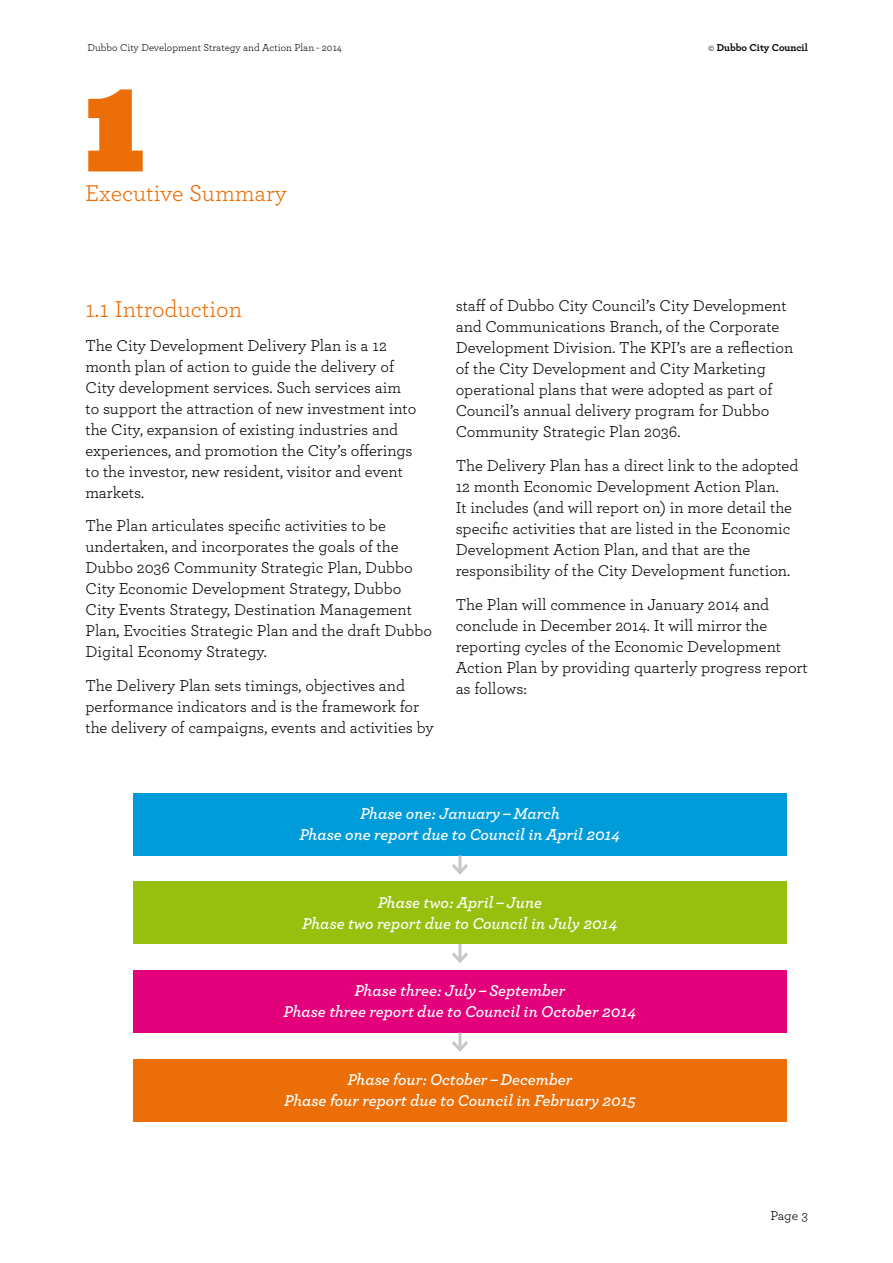
<style>
.page{position:relative;width:893px;height:1263px;background:#fff}
.page>*{position:absolute;margin:0;border:0;box-sizing:border-box;transform-origin:0 0}
.t1{font:900 108px "Ziggurat";color:#eb6e08}
.t2{font:24px "Archer";color:#eb6e08}
.t3{font:16.5px/21px "Archer";color:#000}
.t4{font:italic 600 16.5px/21px "Archer";color:#fff;text-align:center}
.t5{font:13.5px "Archer";color:#000}
.t6{font:10.5px "Archer";color:#000}
.t7{font:700 10.5px "Archer";color:#000}
.s1{font-weight:400}
</style>
<div class="page">
<div style="left:133px;top:793px;width:654px;height:62px;background:#009cda"></div>
<div style="left:133px;top:882px;width:654px;height:62px;background:#97bf0d"></div>
<div style="left:133px;top:970px;width:654px;height:63px;background:#e3007b"></div>
<div style="left:133px;top:1059px;width:654px;height:62px;background:#eb6e08"></div>
<hr style="left:458px;top:855px;width:3px;height:17px;background:#c6c7c8">
<svg style="left:452px;top:861px;width:16px;height:14px"></svg>
<hr style="left:458px;top:944px;width:3px;height:17px;background:#c6c7c8">
<svg style="left:452px;top:949px;width:16px;height:14px"></svg>
<hr style="left:458px;top:1033px;width:3px;height:17px;background:#c6c7c8">
<svg style="left:452px;top:1038px;width:16px;height:14px"></svg>
<p class="t6" style="left:87px;top:40px;width:256px">Dubbo City Development Strategy and Action Plan - 2014</p>
<p class="t7" style="left:708px;top:39px;width:101px"><span class="s1">©</span> Dubbo City Council</p>
<h1 class="t1" style="left:85px;top:68px;width:60px">1</h1>
<h2 class="t2" style="left:85px;top:177px;width:203px">Executive Summary</h2>
<h2 class="t2" style="left:85px;top:292px;width:158px">1.1 Introduction</h2>
<p class="t3" style="left:85px;top:334px;width:332px">The City Development Delivery Plan is a 12 month plan of action to guide the delivery of City development services. Such services aim to support the attraction of new investment into the City, expansion of existing industries and experiences, and promotion the City’s offerings to the investor, new resident, visitor and event markets.</p>
<p class="t3" style="left:85px;top:515px;width:348px">The Plan articulates specific activities to be undertaken, and incorporates the goals of the Dubbo 2036 Community Strategic Plan, Dubbo City Economic Development Strategy, Dubbo City Events Strategy, Destination Management Plan, Evocities Strategic Plan and the draft Dubbo Digital Economy Strategy.</p>
<p class="t3" style="left:85px;top:674px;width:350px">The Delivery Plan sets timings, objectives and performance indicators and is the framework for the delivery of campaigns, events and activities by</p>
<p class="t3" style="left:456px;top:294px;width:339px">staff of Dubbo City Council’s City Development and Communications Branch, of the Corporate Development Division. The KPI’s are a reflection of the City Development and City Marketing operational plans that were adopted as part of Council’s annual delivery program for Dubbo Community Strategic Plan 2036.</p>
<p class="t3" style="left:456px;top:454px;width:344px">The Delivery Plan has a direct link to the adopted 12 month Economic Development Action Plan.<br>It includes (and will report on) in more detail the specific activities that are listed in the Economic Development Action Plan, and that are the responsibility of the City Development function.</p>
<p class="t3" style="left:456px;top:593px;width:353px">The Plan will commence in January 2014 and conclude in December 2014. It will mirror the reporting cycles of the Economic Development Action Plan by providing quarterly progress report as follows:</p>
<p class="t4" style="left:299px;top:802px;width:323px">Phase one: January – March<br>Phase one report due to Council in April 2014</p>
<p class="t4" style="left:302px;top:890px;width:317px">Phase two: April – June<br>Phase two report due to Council in July 2014</p>
<p class="t4" style="left:283px;top:979px;width:354px">Phase three: July – September<br>Phase three report due to Council in October 2014</p>
<p class="t4" style="left:284px;top:1068px;width:353px">Phase four: October – December<br>Phase four report due to Council in February 2015</p>
<p class="t5" style="left:770px;top:1207px;width:39px">Page 3</p>
</div>
